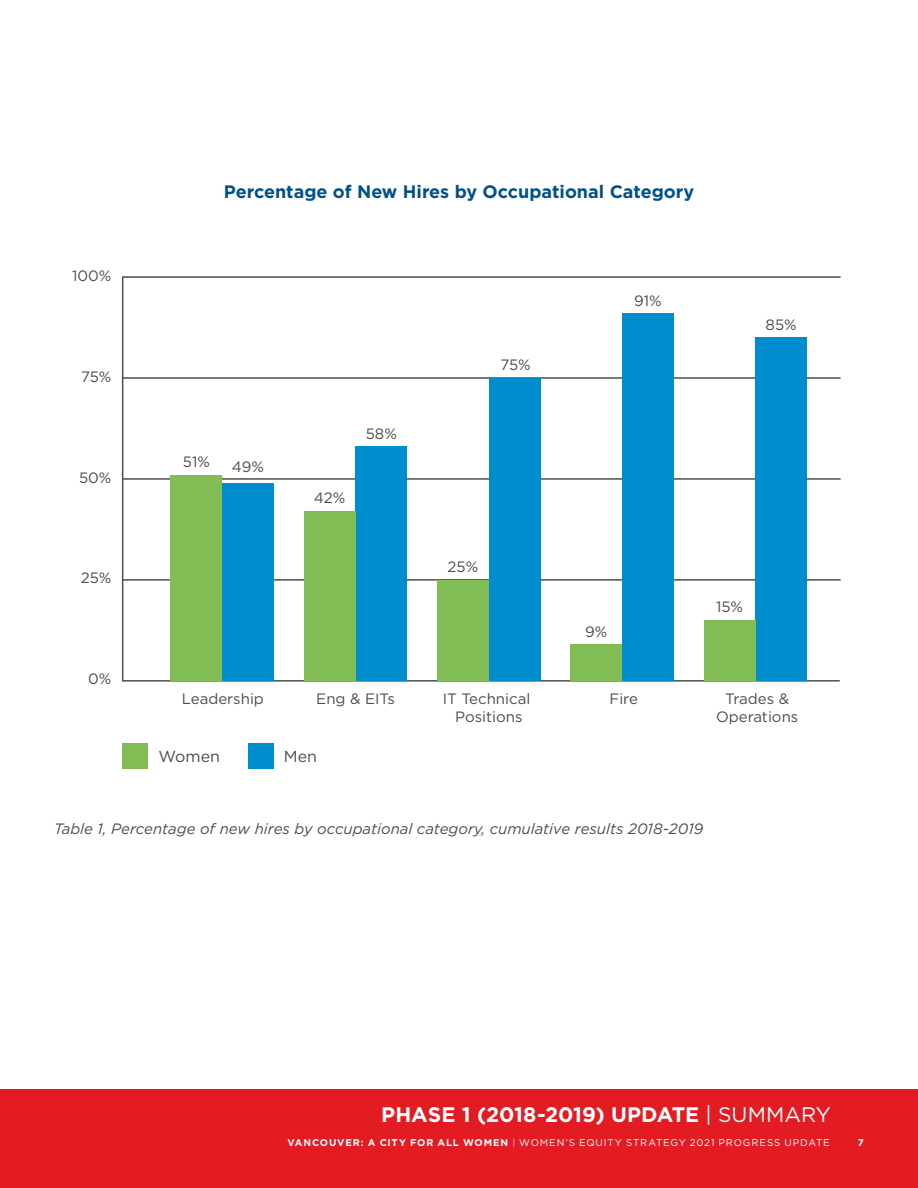
<style>
.page{position:relative;width:918px;height:1188px;background:#fff}
.page>*{position:absolute;margin:0;border:0;box-sizing:border-box;transform-origin:0 0}
.t1{font:700 21px "Gotham HTF";color:#fff}
.t2{font:700 18px "Gotham HTF";color:#00518a}
.t3{font:16.05px "Gotham HTF";color:#4d4d4f}
.t4{font:15px/18px "Gotham HTF";color:#4d4d4f;text-align:center}
.t5{font:italic 15px "Gotham HTF";color:#4d4d4f}
.t6{font:9.75px "Gotham HTF";letter-spacing:.085em;color:#fff}
.t7{font:700 9.75px "Gotham HTF";color:#fff}
.s1{font-weight:400}
.s2{font-weight:700}
.s3{font-weight:300}
</style>
<div class="page">
<div style="left:0;top:1089px;width:918px;height:99px;background:#e31b23"></div>
<hr style="left:123px;top:680px;width:716px;height:2px;background:#4d4d4f">
<hr style="left:122px;top:277px;width:1px;height:404px;background:#4d4d4f">
<hr style="left:123px;top:579px;width:718px;height:2px;background:#4d4d4f">
<hr style="left:123px;top:478px;width:718px;height:2px;background:#4d4d4f">
<hr style="left:123px;top:377px;width:718px;height:2px;background:#4d4d4f">
<hr style="left:123px;top:276px;width:718px;height:2px;background:#4d4d4f">
<div style="left:755px;top:338px;width:52px;height:343px;background:#008dcd"></div>
<div style="left:704px;top:620px;width:51px;height:61px;background:#82bc55"></div>
<div style="left:622px;top:313px;width:52px;height:368px;background:#008dcd"></div>
<div style="left:570px;top:644px;width:52px;height:37px;background:#82bc55"></div>
<div style="left:489px;top:378px;width:51px;height:303px;background:#008dcd"></div>
<div style="left:437px;top:580px;width:52px;height:101px;background:#82bc55"></div>
<div style="left:355px;top:447px;width:52px;height:234px;background:#008dcd"></div>
<div style="left:304px;top:511px;width:51px;height:170px;background:#82bc55"></div>
<div style="left:222px;top:483px;width:52px;height:198px;background:#008dcd"></div>
<div style="left:171px;top:475px;width:51px;height:206px;background:#82bc55"></div>
<div style="left:123px;top:743px;width:25px;height:26px;background:#82bc55"></div>
<div style="left:248px;top:743px;width:26px;height:26px;background:#008dcd"></div>
<p class="t4" style="left:72px;top:266px;width:41px">100%</p>
<p class="t4" style="left:81px;top:367px;width:32px">75%</p>
<p class="t4" style="left:79px;top:468px;width:34px">50%</p>
<p class="t4" style="left:81px;top:569px;width:32px">25%</p>
<p class="t4" style="left:88px;top:670px;width:25px">0%</p>
<p class="t2" style="left:224px;top:181px;width:472px">Percentage of New Hires by Occupational Category</p>
<p class="t4" style="left:183px;top:453px;width:29px">51%</p>
<p class="t4" style="left:232px;top:457px;width:34px">49%</p>
<p class="t4" style="left:314px;top:489px;width:33px">42%</p>
<p class="t4" style="left:366px;top:424px;width:33px">58%</p>
<p class="t4" style="left:500px;top:356px;width:32px">75%</p>
<p class="t4" style="left:448px;top:558px;width:32px">25%</p>
<p class="t4" style="left:634px;top:291px;width:29px">91%</p>
<p class="t4" style="left:766px;top:315px;width:33px">85%</p>
<p class="t4" style="left:585px;top:622px;width:24px">9%</p>
<p class="t4" style="left:716px;top:598px;width:29px">15%</p>
<p class="t4" style="left:182px;top:689px;width:84px">Leadership</p>
<p class="t4" style="left:716px;top:689px;width:84px">Trades &amp;<br>Operations</p>
<p class="t4" style="left:443px;top:689px;width:89px">IT Technical</p>
<p class="t4" style="left:610px;top:689px;width:30px">Fire</p>
<p class="t4" style="left:455px;top:707px;width:69px">Positions</p>
<p class="t4" style="left:316px;top:689px;width:80px">Eng &amp; EITs</p>
<p class="t3" style="left:159px;top:747px;width:63px">Women</p>
<p class="t3" style="left:284px;top:747px;width:35px">Men</p>
<p class="t5" style="left:54px;top:820px;width:651px">Table 1, Percentage of new hires by occupational category, cumulative results 2018-2019</p>
<h1 class="t1" style="left:381px;top:1102px;width:451px">PHASE 1 (2018-2019) UPDATE <span class="s1">| SUMMARY</span></h1>
<p class="t6" style="left:287px;top:1137px;width:544px"><span class="s2">VANCOUVER: A CITY FOR ALL WOMEN</span> <span class="s3">|</span> WOMEN’S EQUITY STRATEGY 2021 PROGRESS UPDATE</p>
<p class="t7" style="left:858px;top:1137px;width:8px">7</p>
</div>
